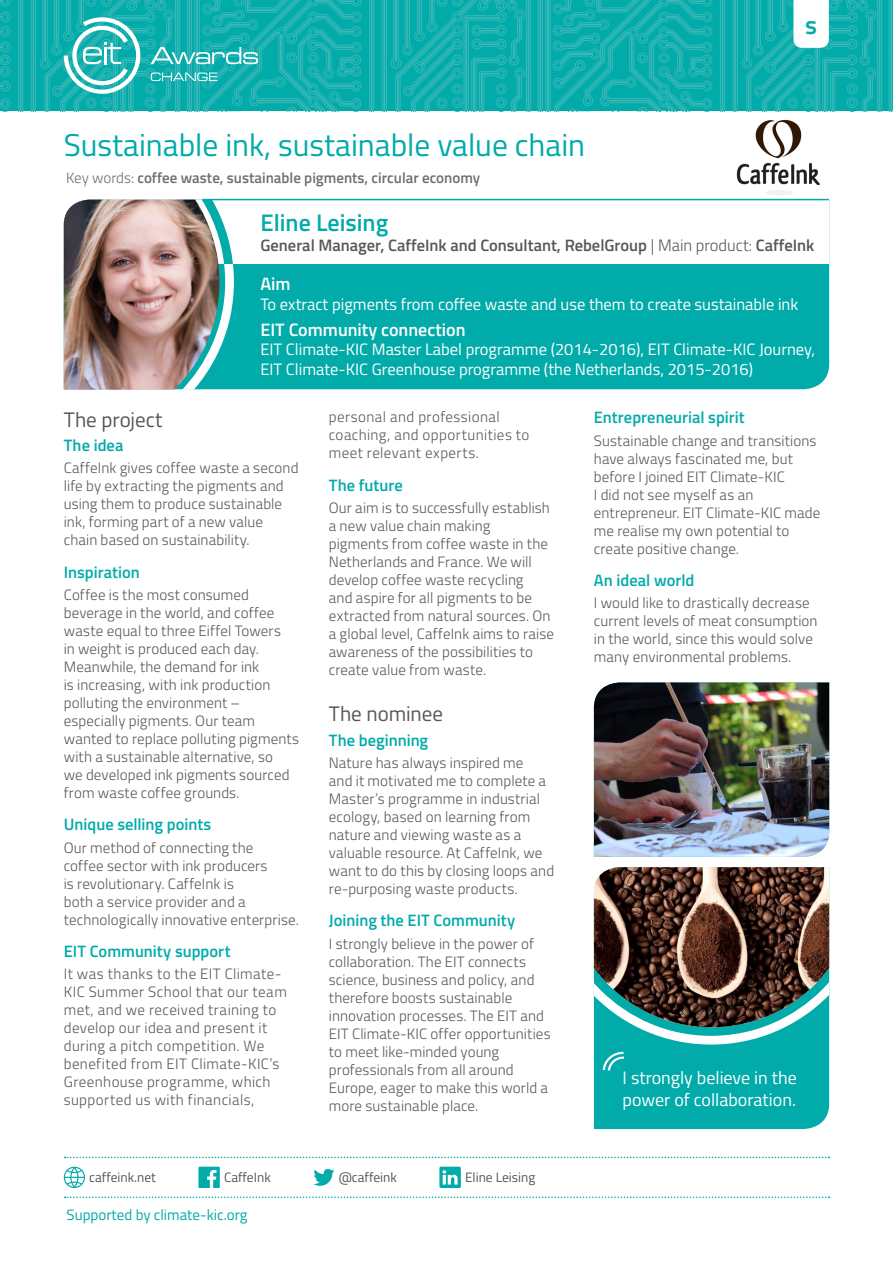
<style>
.page{position:relative;width:893px;height:1263px;background:#fff}
.page>*{position:absolute;margin:0;border:0;box-sizing:border-box;transform-origin:0 0}
.t1{font:31.5px "Titillium";color:#00abaa}
.t2{font:600 25.5px "Titillium";color:#00abaa}
.t3{font:600 24px "Titillium";color:#00abaa}
.t4{font:21px "Titillium";letter-spacing:-.005em;color:#575756}
.t5{font:18px/21.6px "Titillium";color:#fff}
.t6{font:600 18px "Titillium";color:#fff}
.t7{font:16.5px/19.8px "Titillium";color:#fff}
.t8{font:600 16.5px "Titillium";color:#00abaa}
.t9{font:600 16.5px "Titillium";color:#575756}
.t10{font:300 15px/18px "Titillium";letter-spacing:.01em;color:#575756}
.t11{font:600 15px "Titillium";color:#706f6f}
.t12{font:15px "Titillium";color:#00abaa}
.t13{font:13.5px "Titillium";color:#575756}
.s1{font-weight:300}
</style>
<div class="page">
<svg style="left:0;top:0;width:676px;height:111px;background:#11aead"></svg>
<svg style="left:15px;top:0;width:243px;height:111px;background:#27b6b5"></svg>
<svg style="left:676px;top:0;width:217px;height:111px;background:#22b4b3"></svg>
<div style="left:594px;top:1044px;width:235px;height:85px;background:#00abaa"></div>
<svg style="left:594px;top:867px;width:235px;height:177px;background:#53554c"></svg>
<img style="left:594px;top:682px;width:235px;height:175px">
<img style="left:726px;top:119px;width:104px;height:81px">
<svg style="left:603px;top:1052px;width:21px;height:18px"></svg>
<svg style="left:65px;top:1157px;width:764px;height:1px"></svg>
<svg style="left:65px;top:1196px;width:764px;height:2px"></svg>
<svg style="left:439px;top:1167px;width:22px;height:21px"></svg>
<svg style="left:313px;top:1169px;width:21px;height:17px"></svg>
<svg style="left:198px;top:1167px;width:22px;height:21px"></svg>
<svg style="left:64px;top:1167px;width:21px;height:21px"></svg>
<div style="left:234px;top:264px;width:595px;height:125px;background:#00abaa"></div>
<svg style="left:219px;top:264px;width:15px;height:126px"></svg>
<svg style="left:219px;top:200px;width:15px;height:64px"></svg>
<img style="left:64px;top:200px;width:155px;height:190px">
<hr style="left:202px;top:199px;width:627px;height:1px;background:#00abaa">
<h1 class="t1" style="left:64px;top:122px;width:523px">Sustainable ink, sustainable value chain</h1>
<h2 class="t2" style="left:805px;top:6px;width:13px">s</h2>
<p class="t11" style="left:66px;top:167px;width:416px"><span class="s1">Key words:</span> coffee waste, sustainable pigments, circular economy</p>
<h3 class="t3" style="left:260px;top:205px;width:129px">Eline Leising</h3>
<p class="t9" style="left:260px;top:233px;width:556px">General Manager, CaffeInk and Consultant, RebelGroup <span class="s1">| Main product:</span> CaffeInk</p>
<p class="t6" style="left:260px;top:270px;width:32px">Aim</p>
<p class="t7" style="left:260px;top:293px;width:539px">To extract pigments from coffee waste and use them to create sustainable ink</p>
<p class="t6" style="left:260px;top:316px;width:207px">EIT Community connection</p>
<p class="t7" style="left:260px;top:339px;width:556px">EIT Climate-KIC Master Label programme (2014-2016), EIT Climate-KIC Journey,<br>EIT Climate-KIC Greenhouse programme (the Netherlands, 2015-2016)</p>
<h3 class="t4" style="left:64px;top:404px;width:100px">The project</h3>
<p class="t8" style="left:64px;top:432px;width:61px">The idea</p>
<p class="t10" style="left:64px;top:458px;width:236px">CaffeInk gives coffee waste a second life by extracting the pigments and using them to produce sustainable ink, forming part of a new value chain based on sustainability.</p>
<p class="t8" style="left:64px;top:559px;width:78px">Inspiration</p>
<p class="t10" style="left:64px;top:585px;width:237px">Coffee is the most consumed beverage in the world, and coffee waste equal to three Eiffel Towers<br>in weight is produced each day.<br>Meanwhile, the demand for ink<br>is increasing, with ink production polluting the environment – especially pigments. Our team wanted to replace polluting pigments with a sustainable alternative, so<br>we developed ink pigments sourced from waste coffee grounds.</p>
<p class="t8" style="left:64px;top:812px;width:149px">Unique selling points</p>
<p class="t10" style="left:64px;top:838px;width:237px">Our method of connecting the<br>coffee sector with ink producers<br>is revolutionary. CaffeInk is<br>both a service provider and a technologically innovative enterprise.</p>
<p class="t8" style="left:64px;top:939px;width:168px">EIT Community support</p>
<p class="t10" style="left:64px;top:964px;width:225px">It was thanks to the EIT Climate-<br>KIC Summer School that our team met, and we received training to develop our idea and present it during a pitch competition. We benefited from EIT Climate-KIC’s<br>Greenhouse programme, which supported us with financials,</p>
<p class="t10" style="left:329px;top:407px;width:202px">personal and professional coaching, and opportunities to meet relevant experts.</p>
<p class="t8" style="left:329px;top:472px;width:76px">The future</p>
<p class="t10" style="left:329px;top:498px;width:227px">Our aim is to successfully establish a new value chain making pigments from coffee waste in the<br>Netherlands and France. We will develop coffee waste recycling<br>and aspire for all pigments to be extracted from natural sources. On a global level, CaffeInk aims to raise awareness of the possibilities to create value from waste.</p>
<h3 class="t4" style="left:329px;top:699px;width:116px">The nominee</h3>
<p class="t8" style="left:329px;top:727px;width:101px">The beginning</p>
<p class="t10" style="left:329px;top:753px;width:227px">Nature has always inspired me<br>and it motivated me to complete a<br>Master’s programme in industrial ecology, based on learning from nature and viewing waste as a valuable resource. At CaffeInk, we want to do this by closing loops and re-purposing waste products.</p>
<p class="t8" style="left:329px;top:908px;width:188px">Joining the EIT Community</p>
<p class="t10" style="left:329px;top:934px;width:223px">I strongly believe in the power of collaboration. The EIT connects science, business and policy, and therefore boosts sustainable innovation processes. The EIT and<br>EIT Climate-KIC offer opportunities to meet like-minded young professionals from all around<br>Europe, eager to make this world a more sustainable place.</p>
<p class="t13" style="left:89px;top:1168px;width:68px">caffeink.net</p>
<p class="t13" style="left:224px;top:1168px;width:48px">CaffeInk</p>
<p class="t13" style="left:339px;top:1168px;width:60px">@caffeink</p>
<p class="t13" style="left:465px;top:1168px;width:72px">Eline Leising</p>
<p class="t12" style="left:67px;top:1204px;width:183px">Supported by climate-kic.org</p>
<p class="t8" style="left:594px;top:405px;width:152px">Entrepreneurial spirit</p>
<p class="t10" style="left:594px;top:431px;width:228px">Sustainable change and transitions have always fascinated me, but before I joined EIT Climate-KIC<br>I did not see myself as an entrepreneur. EIT Climate-KIC made me realise my own potential to create positive change.</p>
<p class="t8" style="left:594px;top:568px;width:102px">An ideal world</p>
<p class="t10" style="left:594px;top:593px;width:225px">I would like to drastically decrease current levels of meat consumption in the world, since this would solve many environmental problems.</p>
<p class="t5" style="left:623px;top:1066px;width:176px">I strongly believe in the power of collaboration.</p>
</div>
